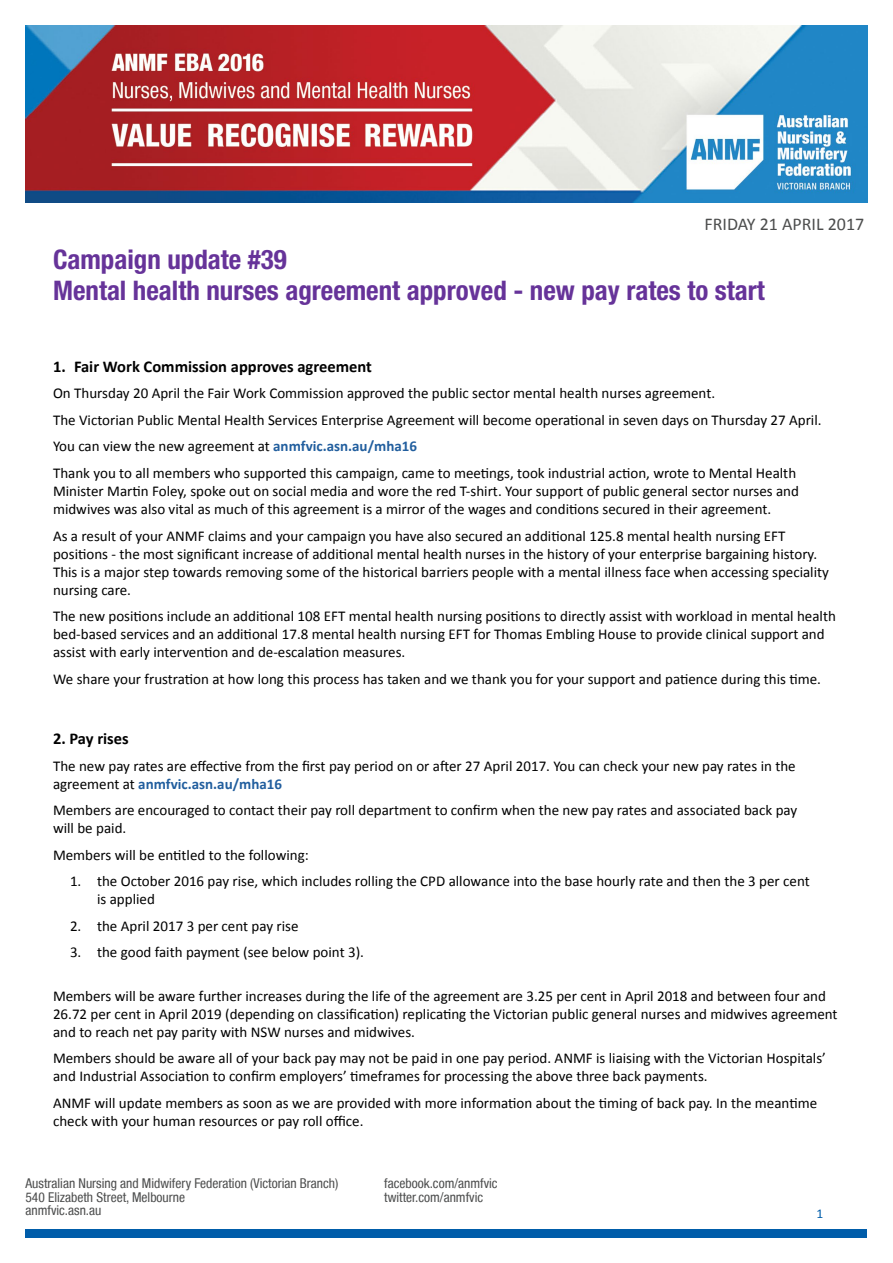
<style>
.page{position:relative;width:893px;height:1263px;background:#fff}
.page>*{position:absolute;margin:0;border:0;box-sizing:border-box;transform-origin:0 0}
.t1{font:700 condensed 27px/31.5px "Helvetica Neue LT Std";color:#639}
.t2{font:18px "Calibri";color:#4c4d4d}
.t3{font:700 16.5px "Calibri";color:#000}
.t4{font:15px/18px "Calibri";color:#000}
.t5{font:condensed 13.5px/13.5px "Helvetica Neue LT";color:#4c4d4d}
.t6{font:13.5px "Calibri";color:#005daa}
.s1{font-weight:700;color:#215e9e}
</style>
<div class="page">
<div style="left:26px;top:1229px;width:841px;height:8px;background:#005daa"></div>
<img style="left:26px;top:26px;width:841px;height:176px">
<p class="t2" style="left:704px;top:213px;width:161px">FRIDAY 21 APRIL 2017</p>
<h1 class="t1" style="left:53px;top:243px;width:713px">Campaign update #39<br>Mental health nurses agreement approved - new pay rates to start</h1>
<p class="t3" style="left:53px;top:356px;width:320px">1. Fair Work Commission approves agreement</p>
<p class="t4" style="left:53px;top:380px;width:770px;line-height:26.5px">On Thursday 20 April the Fair Work Commission approved the public sector mental health nurses agreement.<br>The Victorian Public Mental Health Services Enterprise Agreement will become operational in seven days on Thursday 27 April.<br>You can view the new agreement at <span class="s1">anmfvic.asn.au/mha16<br></span>Thank you to all members who supported this campaign, came to meetings, took industrial action, wrote to Mental Health</p>
<p class="t4" style="left:53px;top:482px;width:747px">Minister Martin Foley, spoke out on social media and wore the red T-shirt. Your support of public general sector nurses and midwives was also vital as much of this agreement is a mirror of the wages and conditions secured in their agreement.</p>
<p class="t4" style="left:53px;top:527px;width:777px">As a result of your ANMF claims and your campaign you have also secured an additional 125.8 mental health nursing EFT positions - the most significant increase of additional mental health nurses in the history of your enterprise bargaining history.<br>This is a major step towards removing some of the historical barriers people with a mental illness face when accessing speciality nursing care.</p>
<p class="t4" style="left:53px;top:607px;width:784px">The new positions include an additional 108 EFT mental health nursing positions to directly assist with workload in mental health bed-based services and an additional 17.8 mental health nursing EFT for Thomas Embling House to provide clinical support and assist with early intervention and de-escalation measures.</p>
<p class="t4" style="left:53px;top:670px;width:769px">We share your frustration at how long this process has taken and we thank you for your support and patience during this time.</p>
<p class="t3" style="left:53px;top:728px;width:77px">2. Pay rises</p>
<p class="t4" style="left:53px;top:757px;width:744px">The new pay rates are effective from the first pay period on or after 27 April 2017. You can check your new pay rates in the agreement at <span class="s1">anmfvic.asn.au/mha16</span></p>
<p class="t4" style="left:53px;top:801px;width:746px">Members are encouraged to contact their pay roll department to confirm when the new pay rates and associated back pay will be paid.</p>
<p class="t4" style="left:53px;top:846px;width:257px">Members will be entitled to the following:</p>
<p class="t4" style="left:97px;top:872px;width:714px;text-indent:-27px">1. the October 2016 pay rise, which includes rolling the CPD allowance into the base hourly rate and then the 3 per cent is applied</p>
<p class="t4" style="left:70px;top:917px;width:230px">2. the April 2017 3 per cent pay rise</p>
<p class="t4" style="left:70px;top:943px;width:296px">3. the good faith payment (see below point 3).</p>
<p class="t4" style="left:53px;top:987px;width:786px">Members will be aware further increases during the life of the agreement are 3.25 per cent in April 2018 and between four and<br>26.72 per cent in April 2019 (depending on classification) replicating the Victorian public general nurses and midwives agreement and to reach net pay parity with NSW nurses and midwives.</p>
<p class="t4" style="left:53px;top:1049px;width:774px">Members should be aware all of your back pay may not be paid in one pay period. ANMF is liaising with the Victorian Hospitals’ and Industrial Association to confirm employers’ timeframes for processing the above three back payments.</p>
<p class="t4" style="left:53px;top:1094px;width:766px">ANMF will update members as soon as we are provided with more information about the timing of back pay. In the meantime check with your human resources or pay roll office.</p>
<p class="t5" style="left:26px;top:1177px;width:314px">Australian Nursing and Midwifery Federation (Victorian Branch)<br>540 Elizabeth Street, Melbourne<br>anmfvic.asn.au</p>
<p class="t5" style="left:384px;top:1177px;width:115px">facebook.com/anmfvic twitter.com/anmfvic</p>
<p class="t6" style="left:816px;top:1205px;width:8px">1</p>
</div>
